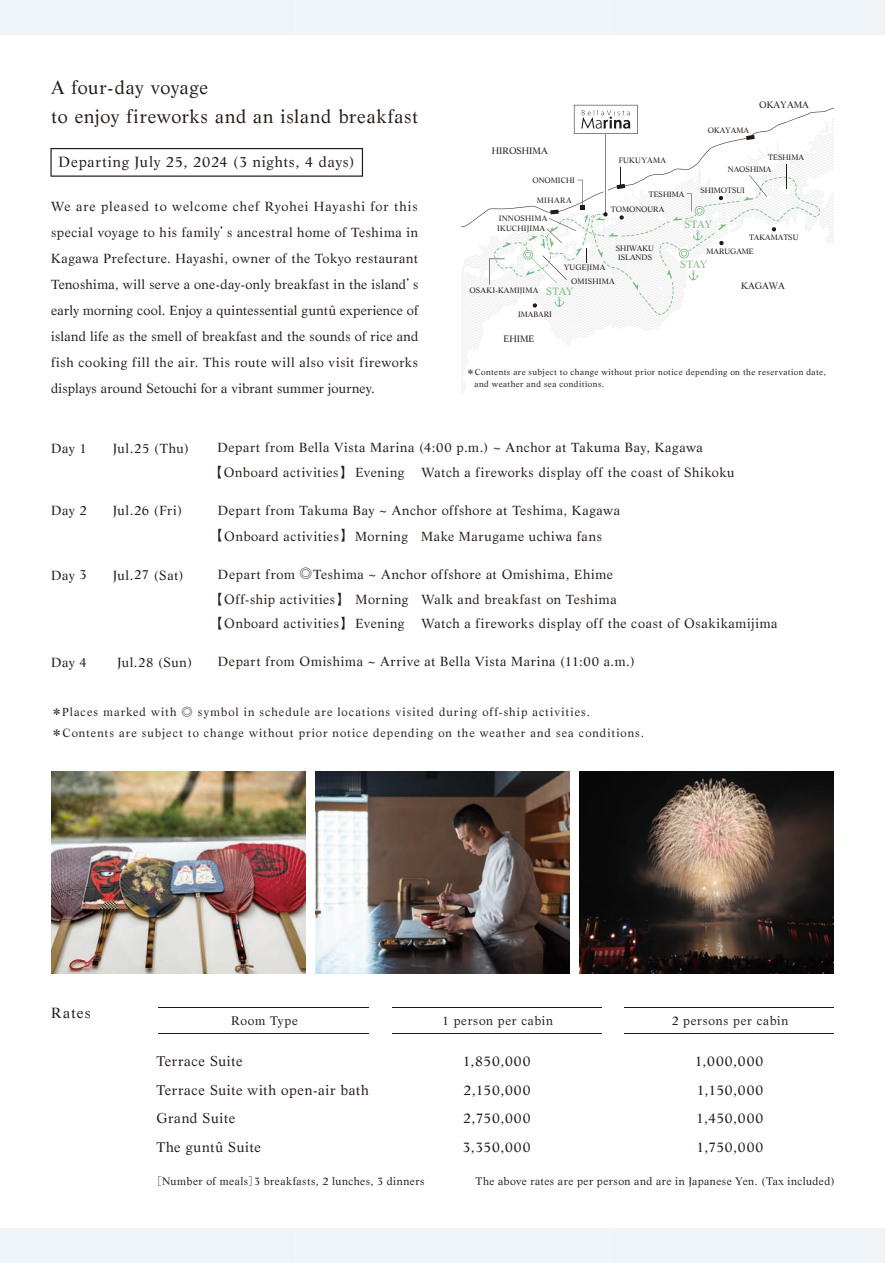
<style>
.page{position:relative;width:885px;height:1263px;background:#fff}
.page>*{position:absolute;margin:0;border:0;box-sizing:border-box;transform-origin:0 0}
.t1{font:18.6px/28.5px "Life Roman";letter-spacing:.035em;color:#231916}
.t2{font:14.7px "Life Roman";letter-spacing:.055em;color:#231916}
.t3{font:13.95px/28.5px "Life Roman";letter-spacing:.05em;color:#231916;text-align:justify}
.t4{font:13.2px/26px "Life Roman";letter-spacing:.045em;color:#231916}
.t5{font:12.3px "Life Roman";letter-spacing:.06em;color:#231916}
.t6{font:11.55px/21px "Life Roman";letter-spacing:.085em;color:#231916}
.t7{font:10.8px "Life Roman";letter-spacing:.045em;color:#231916}
.t8{font:10.5px "Life Roman";letter-spacing:-.015em;color:#7db984}
.t9{font:9.3px "Life Roman";color:#231916}
.t10{font:8.55px/11.6px "Life Roman";letter-spacing:.05em;color:#231916}
.t11{font:7.8px/9.8px "Life Roman";color:#231916}
.t12{font:7.8px/10.1px "Life Roman";letter-spacing:.03em;color:#231916}
.t13{font:7.8px "Life Roman";letter-spacing:.04em;color:#231916}
.s1{font-family:"A1 Mincho Std";font-weight:700;font-size:12.75px}
.s2{font-family:"A1 Mincho Std";font-weight:700;font-size:8.25px}
.s3{font-family:"A1 Mincho Std";font-weight:700;font-size:11.25px}
.s4{font-family:"A1 Mincho Std";font-weight:700;font-size:10.5px}
</style>
<div class="page">
<div style="left:0;top:0;width:884px;height:34px;background:#eff5f8"></div>
<div style="left:0;top:1229px;width:884px;height:34px;background:#eff5f8"></div>
<hr style="left:159px;top:1033px;width:210px;height:1px;background:#231916">
<hr style="left:159px;top:1007px;width:210px;height:1px;background:#231916">
<hr style="left:392px;top:1033px;width:209px;height:1px;background:#231916">
<hr style="left:392px;top:1007px;width:209px;height:1px;background:#231916">
<hr style="left:624px;top:1033px;width:209px;height:1px;background:#231916">
<hr style="left:624px;top:1007px;width:209px;height:1px;background:#231916">
<svg style="left:50px;top:148px;width:313px;height:29px"></svg>
<img style="left:51px;top:772px;width:254px;height:201px">
<img style="left:579px;top:772px;width:254px;height:201px">
<img style="left:315px;top:772px;width:254px;height:201px">
<svg style="left:461px;top:315px;width:209px;height:79px"></svg>
<svg style="left:573px;top:104px;width:260px;height:60px"></svg>
<svg style="left:746px;top:135px;width:8px;height:5px"></svg>
<svg style="left:821px;top:122px;width:12px;height:14px"></svg>
<svg style="left:808px;top:150px;width:9px;height:6px"></svg>
<hr style="left:603px;top:132px;width:4px;height:82px;background:#fff">
<hr style="left:605px;top:132px;width:1px;height:82px;background:#231916">
<svg style="left:574px;top:105px;width:63px;height:29px"></svg>
<svg style="left:461px;top:164px;width:372px;height:151px"></svg>
<h1 class="t1" style="left:51px;top:75px;width:369px">A four-day voyage<br>to enjoy fireworks and an island breakfast</h1>
<p class="t2" style="left:59px;top:156px;width:297px">Departing July 25, 2024 (3 nights, 4 days)</p>
<p class="t4" style="left:51px;top:195px;width:370px;text-align:justify">We are pleased to welcome chef Ryohei Hayashi for this special voyage to his family<span class="s1">’</span>s ancestral home of Teshima in Kagawa Prefecture. Hayashi, owner of the Tokyo restaurant Tenoshima, will serve a one-day-only breakfast in the island<span class="s1">’</span>s early morning cool. Enjoy a quintessential guntû experience of island life as the smell of breakfast and the sounds of rice and fish cooking fill the air. This route will also visit fireworks displays around Setouchi for a vibrant summer journey.</p>
<p class="t9" style="left:492px;top:147px;width:57px">HIROSHIMA</p>
<p class="t11" style="left:532px;top:176px;width:44px">ONOMICHI</p>
<p class="t11" style="left:536px;top:196px;width:36px">MIHARA</p>
<p class="t13" style="left:618px;top:157px;width:49px">FUKUYAMA</p>
<p class="t11" style="left:648px;top:190px;width:37px">TESHIMA</p>
<p class="t11" style="left:610px;top:205px;width:55px">TOMONOURA</p>
<p class="t11" style="left:707px;top:126px;width:43px">OKAYAMA</p>
<p class="t9" style="left:759px;top:101px;width:51px">OKAYAMA</p>
<p class="t11" style="left:727px;top:153px;width:78px;line-height:11.1px;text-indent:40px">TESHIMA<br>NAOSHIMA</p>
<p class="t11" style="left:700px;top:186px;width:46px">SHIMOTSUI</p>
<p class="t12" style="left:497px;top:214px;width:52px">INNOSHIMA<br>IKUCHIJIMA</p>
<p class="t12" style="left:563px;top:263px;width:43px">YUGEJIMA</p>
<p class="t11" style="left:615px;top:244px;width:40px">SHIWAKU<br>ISLANDS</p>
<p class="t8" style="left:684px;top:220px;width:29px">STAY</p>
<p class="t8" style="left:680px;top:260px;width:29px">STAY</p>
<p class="t11" style="left:749px;top:233px;width:51px">TAKAMATSU</p>
<p class="t11" style="left:706px;top:247px;width:49px">MARUGAME</p>
<p class="t12" style="left:469px;top:286px;width:70px">OSAKI-KAMIJIMA</p>
<p class="t12" style="left:571px;top:277px;width:45px">OMISHIMA</p>
<p class="t8" style="left:546px;top:287px;width:29px">STAY</p>
<p class="t9" style="left:741px;top:282px;width:45px">KAGAWA</p>
<p class="t11" style="left:518px;top:310px;width:35px">IMABARI</p>
<p class="t9" style="left:503px;top:335px;width:32px">EHIME</p>
<p class="t10" style="left:474px;top:367px;width:353px;text-indent:-8px"><span class="s2">＊</span>Contents are subject to change without prior notice depending on the reservation date, and weather and sea conditions.</p>
<p class="t4" style="left:51px;top:436px;width:37px">Day 1</p>
<p class="t4" style="left:113px;top:436px;width:78px">Jul.25 (Thu)</p>
<p class="t4" style="left:209px;top:435px;width:495px;line-height:25.5px;text-indent:8px">Depart from Bella Vista Marina (4:00 p.m.) ~ Anchor at Takuma Bay, Kagawa<span class="s1">【</span>Onboard activities<span class="s1">】</span> Evening</p>
<p class="t4" style="left:421px;top:461px;width:314px">Watch a fireworks display off the coast of Shikoku</p>
<p class="t4" style="left:51px;top:499px;width:37px">Day 2</p>
<p class="t4" style="left:113px;top:499px;width:71px">Jul.26 (Fri)</p>
<p class="t4" style="left:209px;top:499px;width:412px;line-height:25.5px;text-indent:8px">Depart from Takuma Bay ~ Anchor offshore at Teshima, Kagawa<span class="s1">【</span>Onboard activities<span class="s1">】</span>Morning Make Marugame uchiwa fans</p>
<p class="t4" style="left:51px;top:563px;width:37px">Day 3</p>
<p class="t4" style="left:113px;top:563px;width:72px">Jul.27 (Sat)</p>
<p class="t4" style="left:209px;top:562px;width:408px;line-height:25.5px;text-align:center">Depart from <span class="s1">◎</span>Teshima ~ Anchor offshore at Omishima, Ehime<span class="s1">【</span>Off-ship activities<span class="s1">】</span> Morning Walk and breakfast on Teshima</p>
<p class="t4" style="left:209px;top:611px;width:196px"><span class="s1">【</span>Onboard activities<span class="s1">】</span>Evening</p>
<p class="t4" style="left:421px;top:611px;width:357px">Watch a fireworks display off the coast of Osakikamijima</p>
<p class="t4" style="left:51px;top:650px;width:37px">Day 4</p>
<p class="t4" style="left:117px;top:650px;width:77px">Jul.28 (Sun)</p>
<p class="t4" style="left:218px;top:649px;width:418px">Depart from Omishima ~ Arrive at Bella Vista Marina (11:00 a.m.)</p>
<p class="t6" style="left:51px;top:702px;width:594px"><span class="s3">＊</span>Places marked with <span class="s3">◎</span> symbol in schedule are locations visited during off-ship activities.<span class="s3">＊</span>Contents are subject to change without prior notice depending on the weather and sea conditions.</p>
<p class="t2" style="left:51px;top:1007px;width:41px">Rates</p>
<p class="t5" style="left:231px;top:1016px;width:68px">Room Type</p>
<p class="t3" style="left:156px;top:1048px;width:214px;text-align:left">Terrace Suite<br>Terrace Suite with open-air bath<br>Grand Suite<br>The guntû Suite</p>
<p class="t5" style="left:442px;top:1016px;width:112px">1 person per cabin</p>
<p class="t3" style="left:462px;top:1048px;width:69px">1,850,000<br>2,150,000<br>2,750,000<br>3,350,000</p>
<p class="t5" style="left:671px;top:1016px;width:118px">2 persons per cabin</p>
<p class="t3" style="left:694px;top:1048px;width:70px">1,000,000<br>1,150,000<br>1,450,000<br>1,750,000</p>
<p class="t7" style="left:151px;top:1176px;width:275px"><span class="s4">［</span>Number of meals<span class="s4">］</span>3 breakfasts, 2 lunches, 3 dinners</p>
<p class="t7" style="left:475px;top:1176px;width:360px">The above rates are per person and are in Japanese Yen. (Tax included)</p>
</div>
